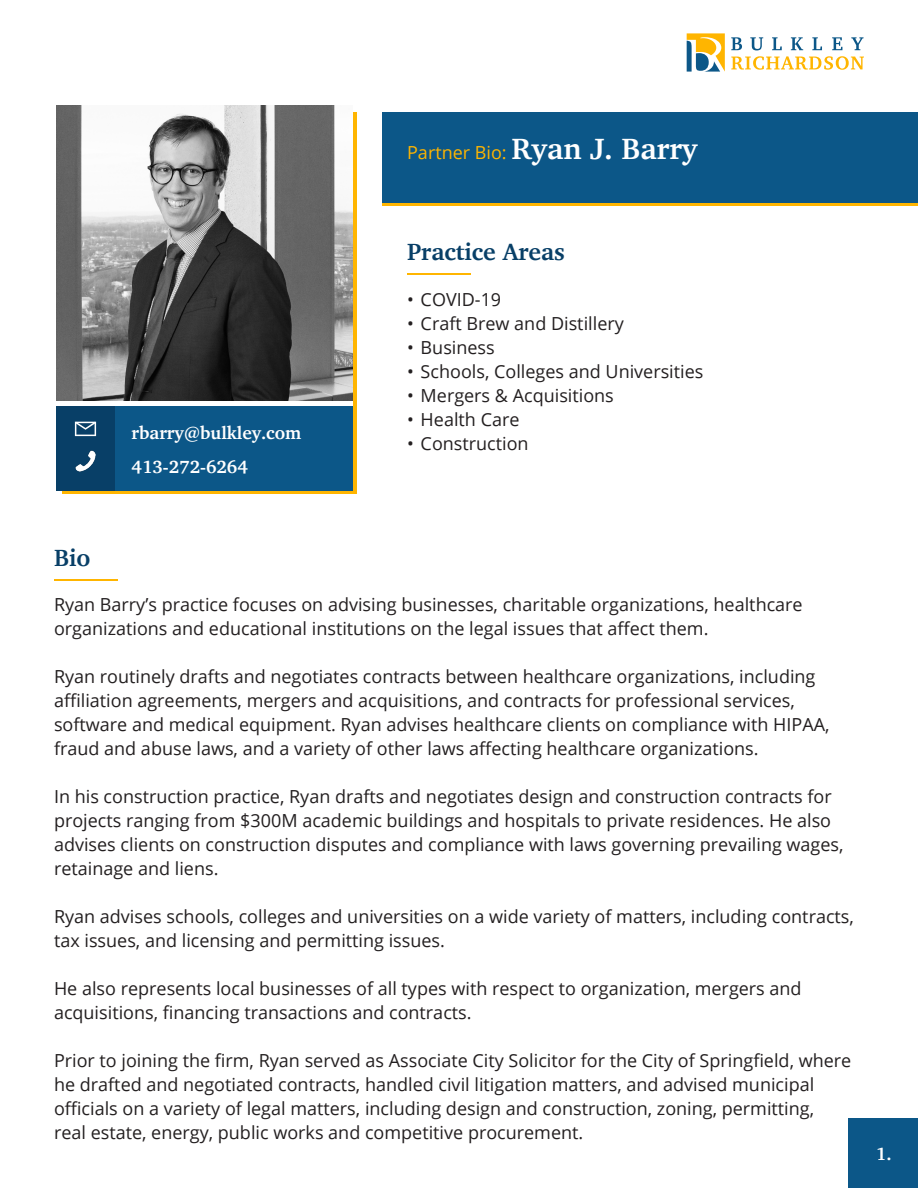
<style>
.page{position:relative;width:918px;height:1188px;background:#fff}
.page>*{position:absolute;margin:0;border:0;box-sizing:border-box;transform-origin:0 0}
.t1{font:700 24px "Charter";color:#083f67}
.t2{font:18px/24px "Open Sans";color:#231f20}
.t3{font:700 18px "Charter";color:#fff}
.t4{font:18px "Open Sans";color:#ffb500}
.s1{font-family:"Charter";font-weight:700;font-size:30px;color:#fff}
</style>
<div class="page">
<div style="left:62px;top:112px;width:295px;height:382px;background:#ffb500"></div>
<img style="left:56px;top:106px;width:297px;height:295px">
<div style="left:56px;top:404px;width:297px;height:87px;background:#0c5788"></div>
<div style="left:56px;top:406px;width:59px;height:85px;background:#083f67"></div>
<div style="left:54px;top:401px;width:299px;height:5px;background:#fff"></div>
<div style="left:383px;top:112px;width:535px;height:91px;background:#0c5788"></div>
<hr style="left:383px;top:203px;width:535px;height:2px;background:#ffb500">
<hr style="left:54px;top:579px;width:63px;height:2px;background:#ffb500">
<div style="left:849px;top:1119px;width:69px;height:69px;background:#0c5788"></div>
<svg style="left:75px;top:422px;width:21px;height:14px"></svg>
<img style="left:75px;top:450px;width:21px;height:22px">
<svg style="left:731px;top:37px;width:11px;height:13px"></svg>
<svg style="left:750px;top:37px;width:13px;height:13px"></svg>
<svg style="left:772px;top:37px;width:10px;height:13px"></svg>
<svg style="left:791px;top:37px;width:12px;height:13px"></svg>
<svg style="left:812px;top:37px;width:10px;height:13px"></svg>
<svg style="left:832px;top:37px;width:10px;height:13px"></svg>
<svg style="left:851px;top:37px;width:13px;height:13px"></svg>
<svg style="left:731px;top:56px;width:133px;height:14px"></svg>
<svg style="left:687px;top:33px;width:38px;height:39px"></svg>
<hr style="left:407px;top:273px;width:63px;height:2px;background:#ffb500">
<p class="t4" style="left:407px;top:140px;width:292px">Partner Bio: <span class="s1">Ryan J. Barry</span></p>
<p class="t3" style="left:132px;top:422px;width:171px">rbarry@bulkley.com</p>
<p class="t3" style="left:132px;top:455px;width:118px">413-272-6264</p>
<h1 class="t1" style="left:407px;top:237px;width:159px">Practice Areas</h1>
<p class="t2" style="left:407px;top:287px;width:96px">• COVID-19</p>
<p class="t2" style="left:407px;top:311px;width:218px">• Craft Brew and Distillery</p>
<p class="t2" style="left:407px;top:335px;width:89px">• Business</p>
<p class="t2" style="left:407px;top:359px;width:298px">• Schools, Colleges and Universities</p>
<p class="t2" style="left:407px;top:383px;width:208px">• Mergers &amp; Acquisitions</p>
<p class="t2" style="left:407px;top:407px;width:114px">• Health Care</p>
<p class="t2" style="left:407px;top:431px;width:123px">• Construction</p>
<h1 class="t1" style="left:54px;top:543px;width:38px">Bio</h1>
<p class="t2" style="left:54px;top:592px;width:750px">Ryan Barry’s practice focuses on advising businesses, charitable organizations, healthcare organizations and educational institutions on the legal issues that affect them.</p>
<p class="t2" style="left:54px;top:664px;width:777px">Ryan routinely drafts and negotiates contracts between healthcare organizations, including affiliation agreements, mergers and acquisitions, and contracts for professional services, software and medical equipment. Ryan advises healthcare clients on compliance with HIPAA, fraud and abuse laws, and a variety of other laws affecting healthcare organizations.</p>
<p class="t2" style="left:54px;top:784px;width:791px">In his construction practice, Ryan drafts and negotiates design and construction contracts for projects ranging from $300M academic buildings and hospitals to private residences. He also advises clients on construction disputes and compliance with laws governing prevailing wages, retainage and liens.</p>
<p class="t2" style="left:54px;top:904px;width:801px">Ryan advises schools, colleges and universities on a wide variety of matters, including contracts, tax issues, and licensing and permitting issues.</p>
<p class="t2" style="left:54px;top:976px;width:749px">He also represents local businesses of all types with respect to organization, mergers and acquisitions, financing transactions and contracts.</p>
<p class="t2" style="left:54px;top:1048px;width:799px">Prior to joining the firm, Ryan served as Associate City Solicitor for the City of Springfield, where he drafted and negotiated contracts, handled civil litigation matters, and advised municipal officials on a variety of legal matters, including design and construction, zoning, permitting,<br>real estate, energy, public works and competitive procurement.</p>
<p class="t3" style="left:876px;top:1143px;width:17px">1.</p>
</div>
